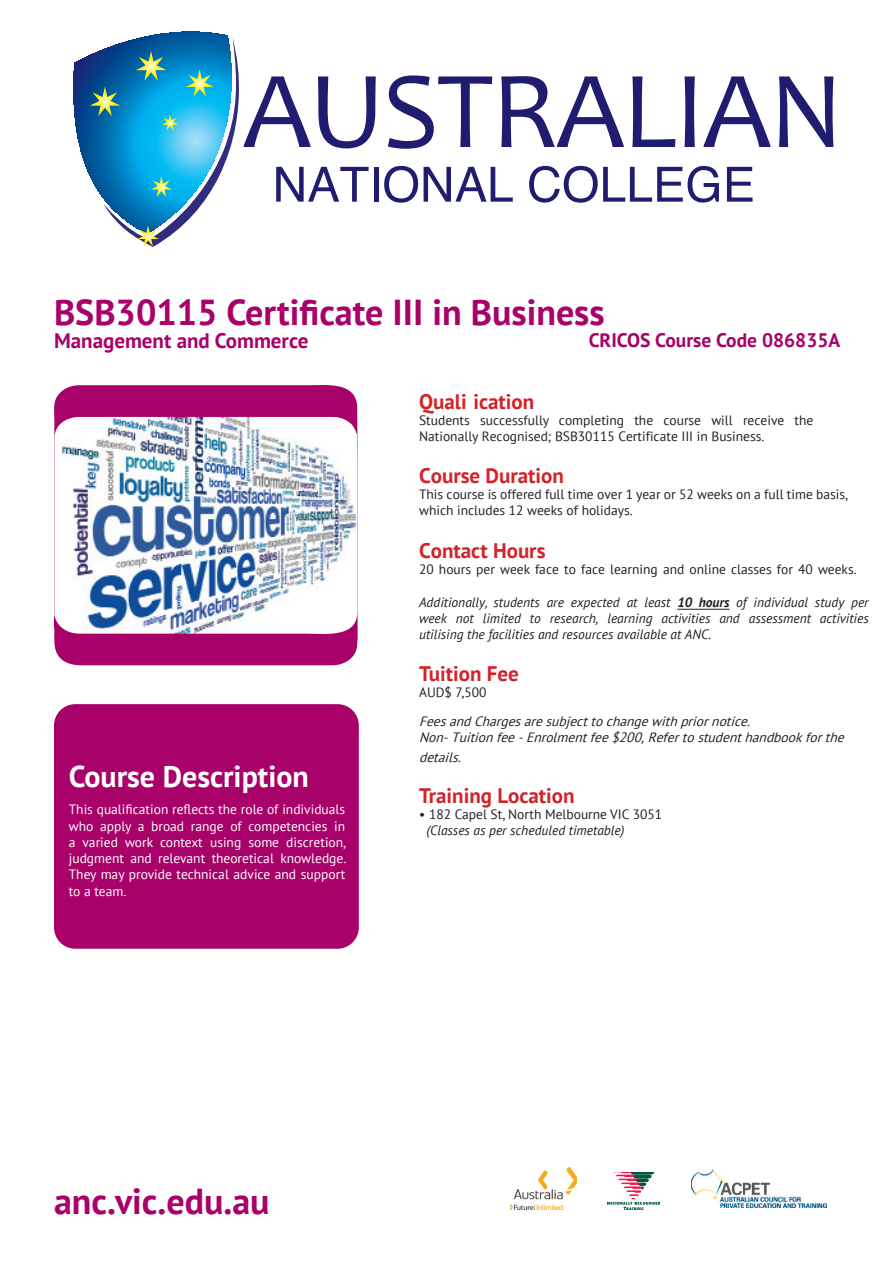
<style>
.page{position:relative;width:893px;height:1263px;background:#fff}
.page>*{position:absolute;margin:0;border:0;box-sizing:border-box;transform-origin:0 0}
.t1{font:700 36px "PT Sans";color:#a80169}
.t2{font:700 30px "PT Sans";color:#fff}
.t3{font:700 21px "PT Sans";color:#d1232a}
.t4{font:700 21px "PT Sans";color:#a80169}
.t5{font:700 19.5px "PT Sans";color:#a80169}
.t6{font:13.5px/16.2px "PT Sans";color:#231f20}
.t7{font:italic 13.5px/16.2px "PT Sans";color:#231f20;text-align:justify}
.t8{font:13.5px/16.2px "PT Sans";color:#fff;text-align:justify}
.t9{font:italic 13.5px/16.2px "PT Sans";color:#231f20}
.s1{font-weight:700}
</style>
<div class="page">
<hr style="left:677px;top:609px;width:52px;height:1px;background:#231f20">
<div style="left:54px;top:704px;width:305px;height:245px;background:#a80169;border-radius:21px"></div>
<img style="left:54px;top:385px;width:304px;height:280px">
<img style="left:608px;top:1172px;width:52px;height:37px">
<img style="left:691px;top:1170px;width:136px;height:37px">
<img style="left:510px;top:1167px;width:66px;height:42px">
<div style="left:374px;top:167px;width:5px;height:35px;background:#201c70"></div>
<svg style="left:384px;top:166px;width:34px;height:37px"></svg>
<svg style="left:424px;top:167px;width:89px;height:35px"></svg>
<svg style="left:529px;top:166px;width:190px;height:37px"></svg>
<svg style="left:727px;top:167px;width:25px;height:35px"></svg>
<svg style="left:388px;top:75px;width:104px;height:74px"></svg>
<svg style="left:501px;top:76px;width:123px;height:71px"></svg>
<svg style="left:632px;top:76px;width:43px;height:71px"></svg>
<svg style="left:684px;top:76px;width:11px;height:71px"></svg>
<svg style="left:703px;top:76px;width:67px;height:71px"></svg>
<svg style="left:779px;top:76px;width:54px;height:71px"></svg>
<svg style="left:73px;top:32px;width:303px;height:215px"></svg>
<h1 class="t1" style="left:54px;top:289px;width:552px">BSB30115 Certificate III in Business</h1>
<h3 class="t5" style="left:589px;top:327px;width:253px">CRICOS Course Code 086835A</h3>
<h3 class="t4" style="left:54px;top:327px;width:256px">Management and Commerce</h3>
<h2 class="t2" style="left:69px;top:757px;width:242px">Course Description</h2>
<p class="t8" style="left:69px;top:801px;width:279px">This qualification reflects the role of individuals who apply a broad range of competencies in a varied work context using some discretion, judgment and relevant theoretical knowledge.<br>They may provide technical advice and support to a team.</p>
<h3 class="t3" style="left:419px;top:388px;width:117px">Quali ication</h3>
<p class="t6" style="left:419px;top:412px;width:396px">Students successfully completing the course will receive the<br>Nationally Recognised; BSB30115 Certificate III in Business.</p>
<h3 class="t3" style="left:419px;top:461px;width:146px">Course Duration</h3>
<p class="t6" style="left:419px;top:486px;width:431px">This course is offered full time over 1 year or 52 weeks on a full time basis, which includes 12 weeks of holidays.</p>
<h3 class="t3" style="left:419px;top:537px;width:128px">Contact Hours</h3>
<p class="t6" style="left:419px;top:561px;width:439px">20 hours per week face to face learning and online classes for 40 weeks.</p>
<p class="t7" style="left:419px;top:594px;width:451px">Additionally, students are expected at least <span class="s1">10 hours</span> of individual study per week not limited to research, learning activities and assessment activities utilising the facilities and resources available at ANC.</p>
<h3 class="t3" style="left:419px;top:659px;width:101px">Tuition Fee</h3>
<p class="t6" style="left:419px;top:684px;width:69px">AUD$ 7,500</p>
<p class="t9" style="left:419px;top:713px;width:431px">FeesandChargesaresubjecttochangewithpriornotice.<br>Non-Tuitionfee-Enrolmentfee$200,Refertostudenthandbookforthe</p>
<p class="t9" style="left:419px;top:748px;width:48px">details.</p>
<h3 class="t3" style="left:419px;top:782px;width:157px">Training Location</h3>
<p class="t6" style="left:419px;top:806px;width:244px">• 182 Capel St, North Melbourne VIC 3051</p>
<p class="t7" style="left:426px;top:822px;width:199px">(Classes as per scheduled timetable)</p>
<h1 class="t1" style="left:54px;top:1177px;width:217px">anc.vic.edu.au</h1>
</div>
